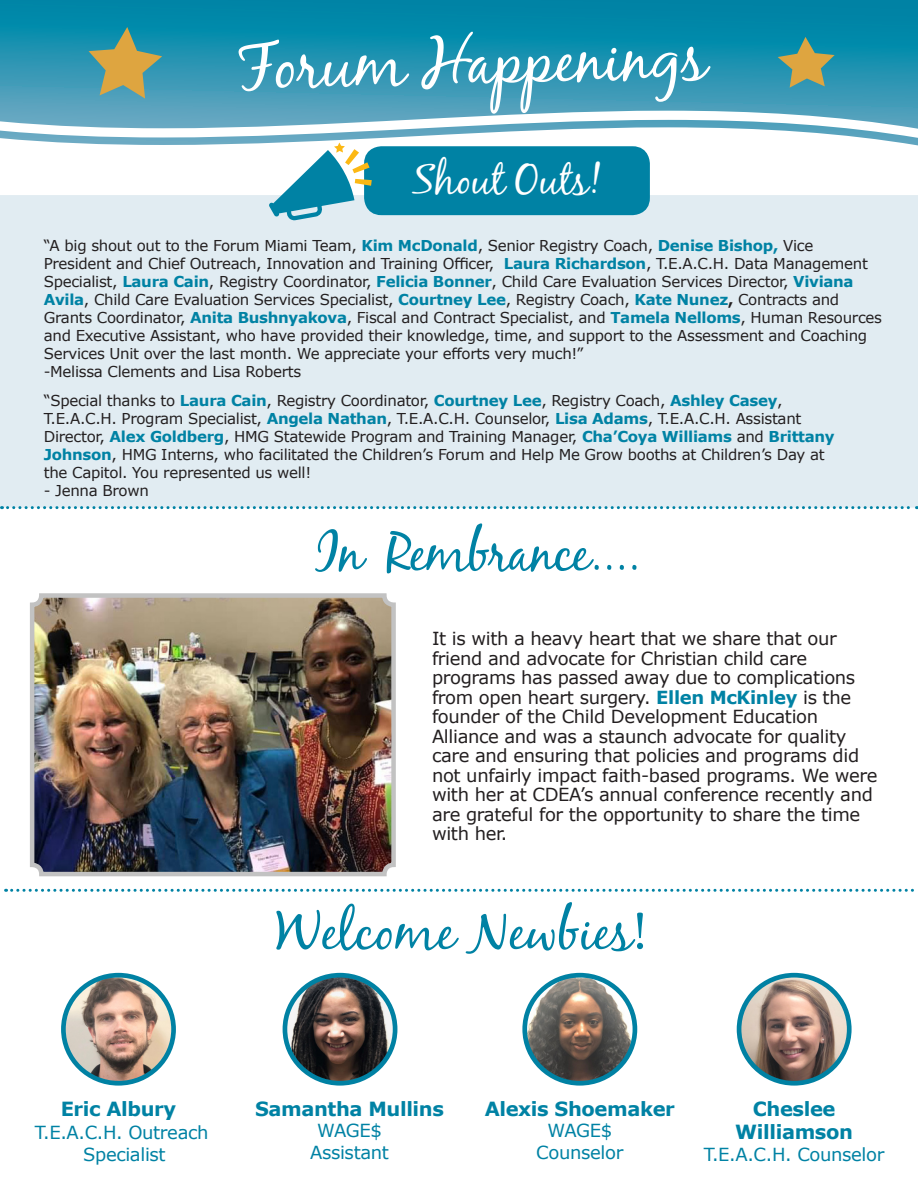
<style>
.page{position:relative;width:918px;height:1188px;background:#fff}
.page>*{position:absolute;margin:0;border:0;box-sizing:border-box;transform-origin:0 0}
.t1{font:64.5px "Black Jack";color:#fff}
.t2{font:54px "Black Jack";letter-spacing:-.02em;color:#0082a4}
.t3{font:54px "Black Jack";color:#0082a4}
.t4{font:40.65px "Black Jack";color:#fff}
.t5{font:700 19.5px/23.4px "Verdana";letter-spacing:-.02em;color:#0082a4;text-align:center}
.t6{font:18px/19.5px "Verdana";letter-spacing:-.02em;color:#231f20}
.t7{font:18px "Verdana";letter-spacing:-.02em;color:#0082a4}
.t8{font:15px/18px "Verdana";letter-spacing:-.02em;color:#231f20}
.s1{font-weight:700;color:#0082a4}
.s2{font-weight:700}
.s3{font-family:"Minion Pro"}
</style>
<div class="page">
<img style="left:0;top:0;width:918px;height:120px">
<svg style="left:89px;top:27px;width:73px;height:72px;background:#749b82"></svg>
<svg style="left:778px;top:37px;width:57px;height:51px;background:#6a9880"></svg>
<div style="left:0;top:220px;width:918px;height:288px;background:#e1ecf2"></div>
<svg style="left:0;top:120px;width:918px;height:100px"></svg>
<img style="left:35px;top:598px;width:356px;height:273px">
<div style="left:30px;top:593px;width:366px;height:283px;border:4px solid #c2c2c2;border-radius:9px"></div>
<img style="left:63px;top:975px;width:111px;height:108px">
<div style="left:61px;top:973px;width:115px;height:113px;border:5px solid #0081a3;border-radius:50%"></div>
<svg style="left:2px;top:506px;width:915px;height:3px"></svg>
<svg style="left:6px;top:889px;width:908px;height:3px"></svg>
<img style="left:285px;top:975px;width:110px;height:107px">
<div style="left:283px;top:973px;width:114px;height:113px;border:5px solid #0081a3;border-radius:50%"></div>
<img style="left:525px;top:975px;width:110px;height:108px">
<div style="left:522px;top:973px;width:115px;height:113px;border:5px solid #0081a3;border-radius:50%"></div>
<img style="left:739px;top:975px;width:109px;height:108px">
<div style="left:737px;top:973px;width:115px;height:113px;border:5px solid #0081a3;border-radius:50%"></div>
<p class="t1" style="left:236px;top:27px;width:472px;rotate:-1deg">Forum Happenings</p>
<p class="t4" style="left:412px;top:155px;width:191px">Shout Outs!</p>
<p class="t8" style="left:44px;top:236px;width:840px">“A big shout out to the Forum Miami Team, <span class="s1">Kim McDonald</span>, Senior Registry Coach, <span class="s1">Denise Bishop,</span> Vice President and Chief Outreach, Innovation and Training Officer, <span class="s1">Laura Richardson</span>, T.E.A.C.H. Data Management Specialist, <span class="s1">Laura Cain</span>, Registry Coordinator, <span class="s1">Felicia Bonner</span>, Child Care Evaluation Services Director, <span class="s1">Viviana Avila</span>, Child Care Evaluation Services Specialist, <span class="s1">Courtney Lee</span>, Registry Coach, <span class="s1">Kate Nunez</span><span class="s2">,</span> Contracts and Grants Coordinator, <span class="s1">Anita Bushnyakova</span>, Fiscal and Contract Specialist, and <span class="s1">Tamela Nelloms</span>, Human Resources and Executive Assistant, who have provided their knowledge, time, and support to the Assessment and Coaching Services Unit over the last month. We appreciate your efforts very much!”</p>
<p class="t8" style="left:44px;top:362px;width:259px">-Melissa Clements and Lisa Roberts</p>
<p class="t8" style="left:44px;top:392px;width:792px">“Special thanks to <span class="s1">Laura Cain</span>, Registry Coordinator, <span class="s1">Courtney Lee</span>, Registry Coach, <span class="s1">Ashley Casey</span>, T.E.A.C.H. Program Specialist, <span class="s1">Angela Nathan</span>, T.E.A.C.H. Counselor, <span class="s1">Lisa Adams</span>, T.E.A.C.H. Assistant Director, <span class="s1">Alex Goldberg</span>, HMG Statewide Program and Training Manager, <span class="s1">Cha’Coya Williams</span> and <span class="s1">Brittany Johnson</span>, HMG Interns, who facilitated the Children’s Forum and Help Me Grow booths at Children’s Day at the Capitol. You represented us well!</p>
<p class="t8" style="left:44px;top:482px;width:107px">- Jenna Brown</p>
<p class="t2" style="left:315px;top:520px;width:327px">In Rembrance....</p>
<p class="t6" style="left:432px;top:629px;width:447px">It is with a heavy heart that we share that our friend and advocate for Christian child care programs has passed away due to complications from open heart surgery. <span class="s1">Ellen McKinley</span> is the founder of the Child Development Education Alliance and was a staunch advocate for quality care and ensuring that policies and programs did not unfairly impact faith-based programs. We were with her at CDEA’s annual conference recently and are grateful for the opportunity to share the time with her.</p>
<p class="t3" style="left:276px;top:898px;width:373px">Welcome Newbies<span class="s3">!</span></p>
<p class="t5" style="left:61px;top:1096px;width:117px">Eric Albury</p>
<p class="t7" style="left:35px;top:1120px;width:175px">T.E.A.C.H. Outreach</p>
<p class="t7" style="left:83px;top:1142px;width:84px">Specialist</p>
<p class="t5" style="left:255px;top:1096px;width:190px">Samantha Mullins</p>
<p class="t7" style="left:317px;top:1118px;width:67px">WAGE$</p>
<p class="t7" style="left:310px;top:1140px;width:80px">Assistant</p>
<p class="t5" style="left:485px;top:1096px;width:192px">Alexis Shoemaker</p>
<p class="t7" style="left:547px;top:1118px;width:67px">WAGE$</p>
<p class="t7" style="left:536px;top:1140px;width:89px">Counselor</p>
<p class="t5" style="left:735px;top:1096px;width:119px">Cheslee<br>Williamson</p>
<p class="t7" style="left:704px;top:1142px;width:182px">T.E.A.C.H. Counselor</p>
</div>
